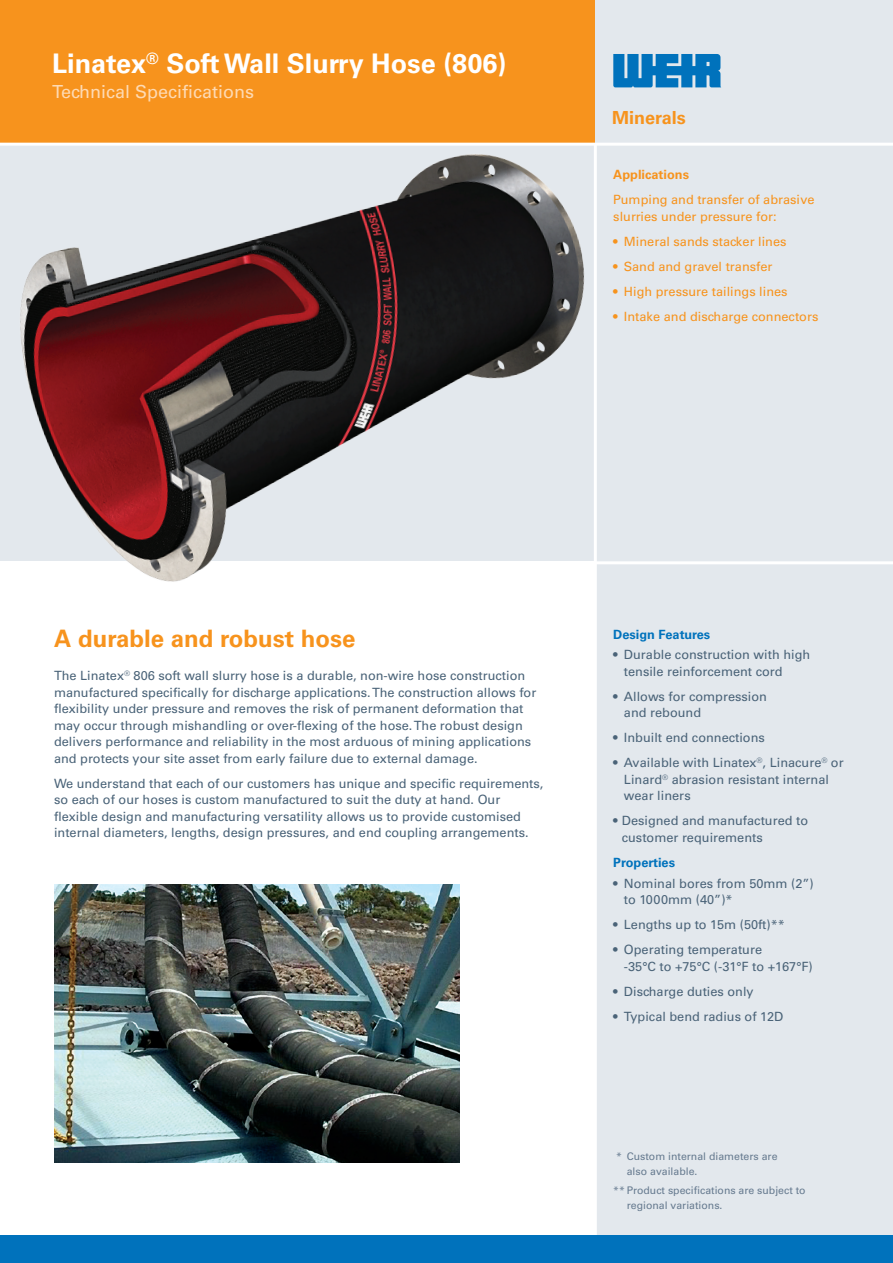
<style>
.page{position:relative;width:893px;height:1263px;background:#fff}
.page>*{position:absolute;margin:0;border:0;box-sizing:border-box;transform-origin:0 0}
.t1{font:700 27px "Univers LT Std";color:#fff}
.Heading{font:700 24px "Univers LT Std";color:#f7931d}
.t2{font:18px "Univers LT Std";color:#fedab3}
.Division{font:700 18px "Univers LT Std";color:#f7931d}
.body_copy{font:12.75px/16.5px "Univers LT Std";color:#4a6378}
.Callout_Text{font:12.75px/16.5px "Univers LT Std";color:#f7931d}
.body_heading{font:12.75px/16.5px "Univers LT Std";color:#4a6378}
.body_heading-2{font:700 12.75px "Univers LT Std";color:#0072bc}
.Callout_Text-2{font:700 12.75px "Univers LT Std";color:#f7931d}
.Body_Heading{font:700 12.75px "Univers LT Std";color:#0072bc}
.Body_Sub-Head{font:10.5px/15px "Univers LT Std";color:#667a8f}
</style>
<div class="page">
<div style="left:595px;top:143px;width:298px;height:1096px;background:#e3e8ed"></div>
<div style="left:0;top:0;width:595px;height:144px;background:#f7931d"></div>
<div style="left:595px;top:0;width:298px;height:144px;background:#e3e8ed"></div>
<svg style="left:613px;top:54px;width:108px;height:33px;background:#2082c2"></svg>
<hr style="left:0;top:143px;width:893px;height:3px;background:#fff">
<hr style="left:594px;top:144px;width:3px;height:1092px;background:#fff">
<hr style="left:0;top:561px;width:893px;height:3px;background:#fff">
<div style="left:0;top:1236px;width:893px;height:27px;background:#0072bc"></div>
<img style="left:54px;top:885px;width:405px;height:277px">
<img style="left:0;top:142px;width:595px;height:440px">
<p class="t1" style="left:52px;top:47px;width:456px">Linatex<sup>®</sup> Soft Wall Slurry Hose (806)</p>
<p class="t2" style="left:52px;top:81px;width:204px">Technical Specifications</p>
<p class="Division" style="left:612px;top:107px;width:75px">Minerals</p>
<p class="Callout_Text-2" style="left:613px;top:167px;width:77px">Applications</p>
<p class="Callout_Text" style="left:613px;top:192px;width:203px">Pumping and transfer of abrasive slurries under pressure for:</p>
<p class="Callout_Text" style="left:613px;top:233px;width:175px">• Mineral sands stacker lines</p>
<p class="Callout_Text" style="left:613px;top:258px;width:161px">• Sand and gravel transfer</p>
<p class="Callout_Text" style="left:613px;top:283px;width:176px">• High pressure tailings lines</p>
<p class="Callout_Text" style="left:613px;top:308px;width:207px">• Intake and discharge connectors</p>
<p class="Heading" style="left:54px;top:624px;width:303px">A durable and robust hose</p>
<p class="body_copy" style="left:54px;top:667px;width:484px">The Linatex<sup>®</sup> 806 soft wall slurry hose is a durable, non-wire hose construction manufactured specifically for discharge applications. The construction allows for flexibility under pressure and removes the risk of permanent deformation that may occur through mishandling or over-flexing of the hose. The robust design delivers performance and reliability in the most arduous of mining applications and protects your site asset from early failure due to external damage.</p>
<p class="body_copy" style="left:54px;top:775px;width:491px">We understand that each of our customers has unique and specific requirements, so each of our hoses is custom manufactured to suit the duty at hand. Our flexible design and manufacturing versatility allows us to provide customised internal diameters, lengths, design pressures, and end coupling arrangements.</p>
<p class="body_heading-2" style="left:613px;top:627px;width:98px">Design Features</p>
<p class="body_copy" style="left:624px;top:647px;width:188px;text-indent:-11px">• Durable construction with high tensile reinforcement cord</p>
<p class="body_copy" style="left:624px;top:688px;width:145px;text-indent:-11px">• Allows for compression and rebound</p>
<p class="body_copy" style="left:613px;top:730px;width:153px">• Inbuilt end connections</p>
<p class="body_copy" style="left:624px;top:755px;width:221px;text-indent:-11px">• Available with Linatex<sup>®</sup>, Linacure<sup>®</sup> or<br>Linard<sup>®</sup> abrasion resistant internal wear liners</p>
<p class="body_heading" style="left:622px;top:813px;width:188px;text-indent:-9px">• Designed and manufactured to customer requirements</p>
<p class="Body_Heading" style="left:613px;top:855px;width:63px">Properties</p>
<p class="body_copy" style="left:624px;top:875px;width:191px;text-indent:-11px">• Nominal bores from 50mm (2”) to 1000mm (40”)*</p>
<p class="body_copy" style="left:613px;top:916px;width:173px">• Lengths up to 15m (50ft)**</p>
<p class="body_copy" style="left:624px;top:941px;width:190px;text-indent:-11px">• Operating temperature<br>-35°C to +75°C (-31°F to +167°F)</p>
<p class="body_copy" style="left:613px;top:983px;width:142px">• Discharge duties only</p>
<p class="body_copy" style="left:613px;top:1008px;width:172px">• Typical bend radius of 12D</p>
<p class="Body_Sub-Head" style="left:627px;top:1148px;width:152px;text-indent:-11px">* Custom internal diameters are also available.</p>
<p class="Body_Sub-Head" style="left:627px;top:1183px;width:180px;text-indent:-14px">** Product specifications are subject to regional variations.</p>
</div>
